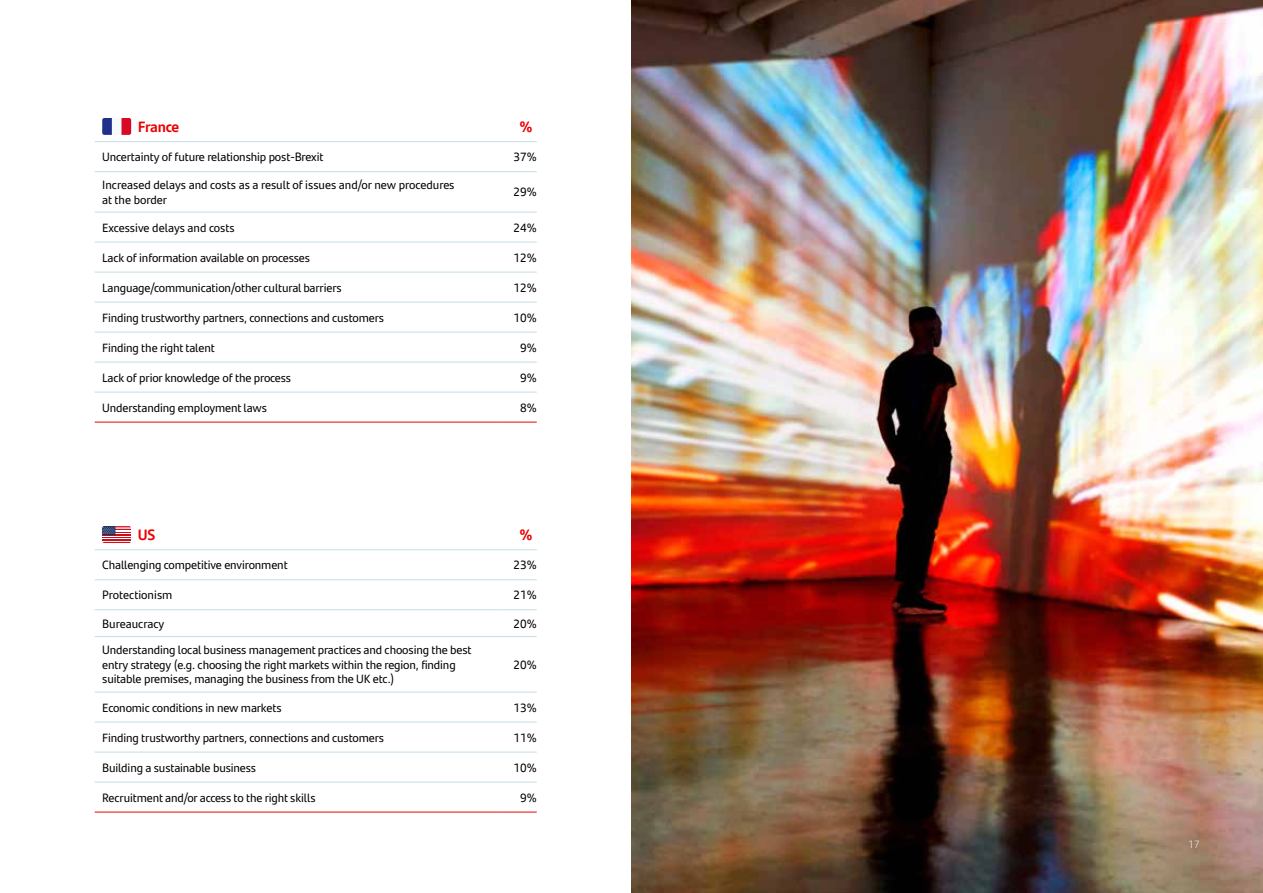
<style>
.page{position:relative;width:1263px;height:893px;background:#fff}
.page>*{position:absolute;margin:0;border:0;box-sizing:border-box;transform-origin:0 0}
.t1{font:700 15px "Santander Text";letter-spacing:-.015em;color:#ec0000}
.t2{font:12px/14.4px "Santander Text";letter-spacing:-.01em;color:#000}
.t3{font:300 10.5px "Santander Text";color:#fff}
</style>
<div class="page">
<img style="left:631px;top:0;width:632px;height:893px">
<hr style="left:95px;top:422px;width:403px;height:1px;background:#ec0000">
<hr style="left:498px;top:422px;width:39px;height:1px;background:#ec0000">
<hr style="left:95px;top:141px;width:403px;height:1px;background:#c3dee7">
<hr style="left:498px;top:141px;width:39px;height:1px;background:#c3dee7">
<hr style="left:95px;top:171px;width:403px;height:1px;background:#c3dee7">
<hr style="left:498px;top:171px;width:39px;height:1px;background:#c3dee7">
<hr style="left:95px;top:212px;width:403px;height:1px;background:#c3dee7">
<hr style="left:498px;top:212px;width:39px;height:1px;background:#c3dee7">
<hr style="left:95px;top:242px;width:403px;height:1px;background:#c3dee7">
<hr style="left:498px;top:242px;width:39px;height:1px;background:#c3dee7">
<hr style="left:95px;top:272px;width:403px;height:1px;background:#c3dee7">
<hr style="left:498px;top:272px;width:39px;height:1px;background:#c3dee7">
<hr style="left:95px;top:302px;width:403px;height:1px;background:#c3dee7">
<hr style="left:498px;top:302px;width:39px;height:1px;background:#c3dee7">
<hr style="left:95px;top:332px;width:403px;height:1px;background:#c3dee7">
<hr style="left:498px;top:332px;width:39px;height:1px;background:#c3dee7">
<hr style="left:95px;top:362px;width:403px;height:1px;background:#c3dee7">
<hr style="left:498px;top:362px;width:39px;height:1px;background:#c3dee7">
<hr style="left:95px;top:392px;width:403px;height:1px;background:#c3dee7">
<hr style="left:498px;top:392px;width:39px;height:1px;background:#c3dee7">
<svg style="left:102px;top:118px;width:10px;height:17px"></svg>
<div style="left:112px;top:118px;width:10px;height:17px;background:#f7fafa"></div>
<svg style="left:122px;top:118px;width:9px;height:17px"></svg>
<hr style="left:95px;top:812px;width:403px;height:1px;background:#ec0000">
<hr style="left:498px;top:812px;width:39px;height:1px;background:#ec0000">
<hr style="left:95px;top:549px;width:403px;height:1px;background:#c3dee7">
<hr style="left:498px;top:549px;width:39px;height:1px;background:#c3dee7">
<hr style="left:95px;top:579px;width:403px;height:1px;background:#c3dee7">
<hr style="left:498px;top:579px;width:39px;height:1px;background:#c3dee7">
<hr style="left:95px;top:609px;width:403px;height:1px;background:#c3dee7">
<hr style="left:498px;top:609px;width:39px;height:1px;background:#c3dee7">
<hr style="left:95px;top:636px;width:403px;height:1px;background:#c3dee7">
<hr style="left:498px;top:636px;width:39px;height:1px;background:#c3dee7">
<hr style="left:95px;top:692px;width:403px;height:1px;background:#c3dee7">
<hr style="left:498px;top:692px;width:39px;height:1px;background:#c3dee7">
<hr style="left:95px;top:722px;width:403px;height:1px;background:#c3dee7">
<hr style="left:498px;top:722px;width:39px;height:1px;background:#c3dee7">
<hr style="left:95px;top:752px;width:403px;height:1px;background:#c3dee7">
<hr style="left:498px;top:752px;width:39px;height:1px;background:#c3dee7">
<hr style="left:95px;top:782px;width:403px;height:1px;background:#c3dee7">
<hr style="left:498px;top:782px;width:39px;height:1px;background:#c3dee7">
<svg style="left:102px;top:526px;width:29px;height:17px"></svg>
<p class="t1" style="left:138px;top:115px;width:43px">France</p>
<p class="t1" style="left:519px;top:115px;width:15px">%</p>
<p class="t2" style="left:102px;top:149px;width:223px">Uncertainty of future relationship post-Brexit</p>
<p class="t2" style="left:513px;top:149px;width:25px">37%</p>
<p class="t2" style="left:102px;top:177px;width:354px">Increased delays and costs as a result of issues and/or new procedures at the border</p>
<p class="t2" style="left:513px;top:184px;width:25px">29%</p>
<p class="t2" style="left:102px;top:220px;width:134px">Excessive delays and costs</p>
<p class="t2" style="left:513px;top:220px;width:25px">24%</p>
<p class="t2" style="left:102px;top:250px;width:209px">Lack of information available on processes</p>
<p class="t2" style="left:513px;top:250px;width:25px">12%</p>
<p class="t2" style="left:102px;top:280px;width:241px">Language/communication/other cultural barriers</p>
<p class="t2" style="left:513px;top:280px;width:25px">12%</p>
<p class="t2" style="left:102px;top:310px;width:283px">Finding trustworthy partners, connections and customers</p>
<p class="t2" style="left:513px;top:310px;width:25px">10%</p>
<p class="t2" style="left:102px;top:340px;width:114px">Finding the right talent</p>
<p class="t2" style="left:520px;top:340px;width:18px">9%</p>
<p class="t2" style="left:102px;top:370px;width:190px">Lack of prior knowledge of the process</p>
<p class="t2" style="left:520px;top:370px;width:18px">9%</p>
<p class="t2" style="left:102px;top:400px;width:166px">Understanding employment laws</p>
<p class="t2" style="left:520px;top:400px;width:18px">8%</p>
<p class="t1" style="left:138px;top:523px;width:19px">US</p>
<p class="t1" style="left:519px;top:523px;width:15px">%</p>
<p class="t2" style="left:102px;top:557px;width:187px">Challenging competitive environment</p>
<p class="t2" style="left:513px;top:557px;width:25px">23%</p>
<p class="t2" style="left:102px;top:587px;width:72px">Protectionism</p>
<p class="t2" style="left:513px;top:587px;width:25px">21%</p>
<p class="t2" style="left:102px;top:616px;width:64px">Bureaucracy</p>
<p class="t2" style="left:513px;top:616px;width:25px">20%</p>
<p class="t2" style="left:102px;top:642px;width:371px">Understanding local business management practices and choosing the best entry strategy (e.g. choosing the right markets within the region, finding suitable premises, managing the business from the UK etc.)</p>
<p class="t2" style="left:513px;top:657px;width:25px">20%</p>
<p class="t2" style="left:102px;top:700px;width:181px">Economic conditions in new markets</p>
<p class="t2" style="left:513px;top:700px;width:25px">13%</p>
<p class="t2" style="left:102px;top:730px;width:283px">Finding trustworthy partners, connections and customers</p>
<p class="t2" style="left:513px;top:730px;width:25px">11%</p>
<p class="t2" style="left:102px;top:760px;width:155px">Building a sustainable business</p>
<p class="t2" style="left:513px;top:760px;width:25px">10%</p>
<p class="t2" style="left:102px;top:790px;width:215px">Recruitment and/or access to the right skills</p>
<p class="t2" style="left:520px;top:790px;width:18px">9%</p>
<p class="t3" style="left:1188px;top:837px;width:13px">17</p>
</div>
